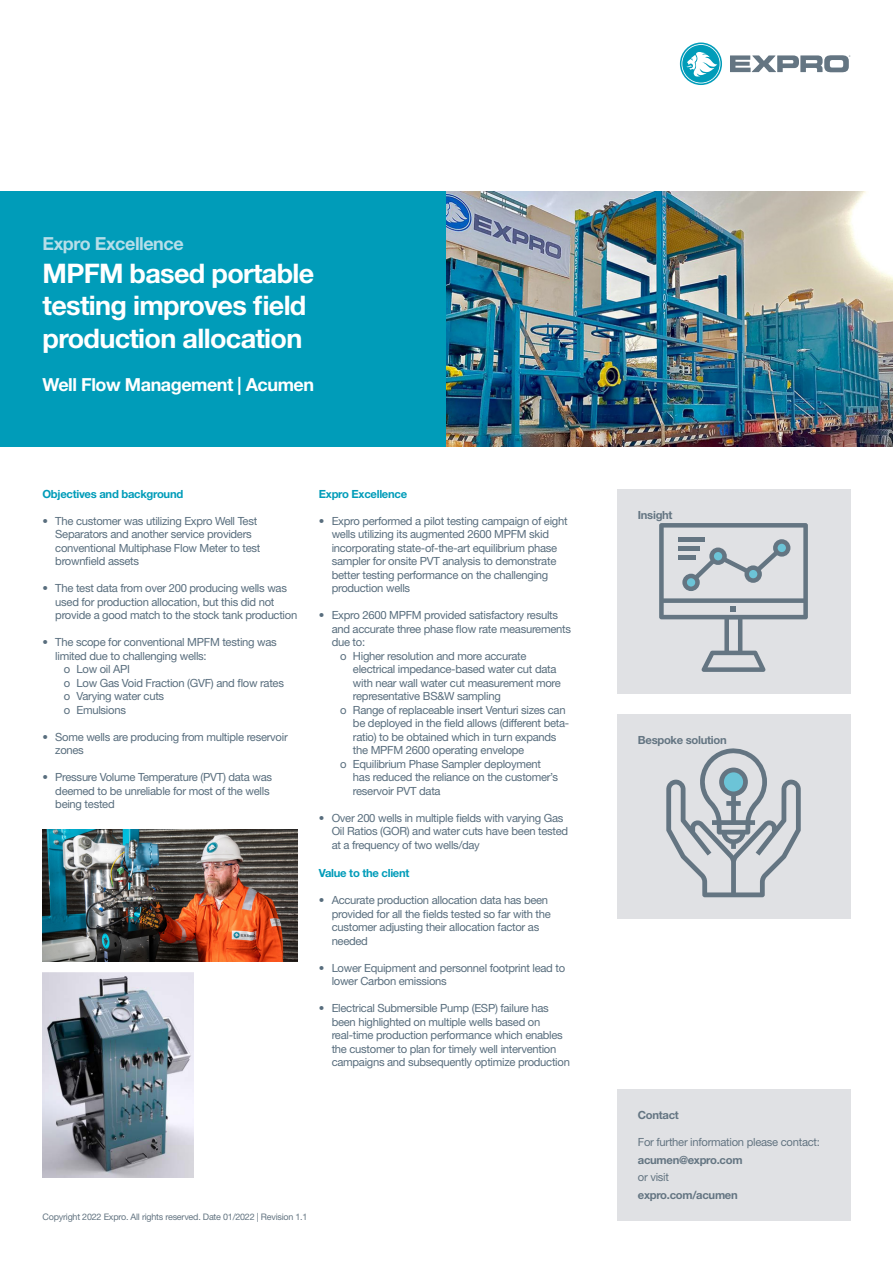
<style>
.page{position:relative;width:893px;height:1263px;background:#fff}
.page>*{position:absolute;margin:0;border:0;box-sizing:border-box;transform-origin:0 0}
.t1{font:700 27px/32.4px "Helvetica Neue";letter-spacing:-.025em;color:#fff}
.t2{font:700 18px "Helvetica Neue";letter-spacing:-.025em;color:#fff}
.t3{font:700 18px "Helvetica Neue";letter-spacing:-.025em;color:#b6dee9}
.t4{font:11.25px/13.5px "Helvetica Neue";letter-spacing:-.025em;color:#596e7e}
.t5{font:700 11.25px "Helvetica Neue";letter-spacing:-.025em;color:#647582}
.t6{font:700 11.25px "Helvetica Neue";letter-spacing:-.025em;color:#009cb9}
.t7{font:11.25px "Helvetica Neue";letter-spacing:-.025em;color:#647582}
.t8{font:9px "Helvetica Neue";letter-spacing:-.025em;color:#647582}
</style>
<div class="page">
<div style="left:0;top:191px;width:446px;height:255px;background:#009cb9"></div>
<img style="left:446px;top:191px;width:447px;height:255px">
<img style="left:43px;top:830px;width:255px;height:131px">
<img style="left:43px;top:972px;width:151px;height:206px">
<svg style="left:680px;top:43px;width:42px;height:42px"></svg>
<svg style="left:730px;top:55px;width:120px;height:17px"></svg>
<div style="left:617px;top:1089px;width:233px;height:131px;background:#e0e1e4"></div>
<div style="left:617px;top:489px;width:233px;height:204px;background:#e0e1e4"></div>
<div style="left:617px;top:714px;width:233px;height:204px;background:#e0e1e4"></div>
<svg style="left:659px;top:523px;width:149px;height:149px"></svg>
<svg style="left:666px;top:748px;width:135px;height:149px"></svg>
<p class="t3" style="left:43px;top:233px;width:143px">Expro Excellence</p>
<p class="t1" style="left:43px;top:256px;width:273px">MPFM based portable testing improves field production allocation</p>
<p class="t2" style="left:43px;top:373px;width:273px">Well Flow Management | Acumen</p>
<p class="t6" style="left:43px;top:487px;width:142px">Objectives and background</p>
<p class="t4" style="left:55px;top:514px;width:207px;text-indent:-13px">• The customer was utilizing Expro Well Test Separators and another service providers conventional Multiphase Flow Meter to test brownfield assets</p>
<p class="t4" style="left:55px;top:581px;width:244px;text-indent:-13px">• The test data from over 200 producing wells was used for production allocation, but this did not provide a good match to the stock tank production</p>
<p class="t4" style="left:55px;top:635px;width:223px;text-indent:-13px">• The scope for conventional MPFM testing was limited due to challenging wells:</p>
<p class="t4" style="left:64px;top:662px;width:68px">o Low oil API</p>
<p class="t4" style="left:64px;top:676px;width:222px">o Low Gas Void Fraction (GVF) and flow rates</p>
<p class="t4" style="left:64px;top:689px;width:102px">o Varying water cuts</p>
<p class="t4" style="left:64px;top:703px;width:64px">o Emulsions</p>
<p class="t4" style="left:55px;top:730px;width:234px;text-indent:-13px">• Some wells are producing from multiple reservoir zones</p>
<p class="t4" style="left:55px;top:770px;width:218px;text-indent:-13px">• Pressure Volume Temperature (PVT) data was deemed to be unreliable for most of the wells being tested</p>
<p class="t6" style="left:319px;top:487px;width:90px">Expro Excellence</p>
<p class="t4" style="left:332px;top:514px;width:237px;text-indent:-13px">• Expro performed a pilot testing campaign of eight wells utilizing its augmented 2600 MPFM skid incorporating state-of-the-art equilibrium phase sampler for onsite PVT analysis to demonstrate better testing performance on the challenging production wells</p>
<p class="t4" style="left:332px;top:608px;width:241px;text-indent:-13px">• Expro 2600 MPFM provided satisfactory results and accurate three phase flow rate measurements due to:</p>
<p class="t4" style="left:353px;top:649px;width:209px;text-indent:-13px">o Higher resolution and more accurate electrical impedance-based water cut data with near wall water cut measurement more representative BS&amp;W sampling</p>
<p class="t4" style="left:353px;top:703px;width:218px;text-indent:-13px">o Range of replaceable insert Venturi sizes can be deployed in the field allows (different beta&shy;ratio) to be obtained which in turn expands the MPFM 2600 operating envelope</p>
<p class="t4" style="left:353px;top:757px;width:206px;text-indent:-13px">o Equilibrium Phase Sampler deployment has reduced the reliance on the customer’s reservoir PVT data</p>
<p class="t4" style="left:332px;top:811px;width:238px;text-indent:-13px">• Over 200 wells in multiple fields with varying Gas<br>Oil Ratios (GOR) and water cuts have been tested at a frequency of two wells/day</p>
<p class="t6" style="left:319px;top:866px;width:92px">Value to the client</p>
<p class="t4" style="left:332px;top:893px;width:221px;text-indent:-13px">• Accurate production allocation data has been provided for all the fields tested so far with the customer adjusting their allocation factor as needed</p>
<p class="t4" style="left:332px;top:961px;width:235px;text-indent:-13px">• Lower Equipment and personnel footprint lead to lower Carbon emissions</p>
<p class="t4" style="left:332px;top:1001px;width:240px;text-indent:-13px">• Electrical Submersible Pump (ESP) failure has been highlighted on multiple wells based on real-time production performance which enables the customer to plan for timely well intervention campaigns and subsequently optimize production</p>
<p class="t8" style="left:43px;top:1212px;width:267px">Copyright 2022 Expro. All rights reserved. Date 01/2022 | Revision 1.1</p>
<p class="t5" style="left:638px;top:508px;width:36px">Insight</p>
<p class="t5" style="left:638px;top:733px;width:90px">Bespoke solution</p>
<p class="t5" style="left:638px;top:1108px;width:43px">Contact</p>
<p class="t7" style="left:638px;top:1135px;width:184px">For further information please contact:</p>
<p class="t5" style="left:638px;top:1153px;width:106px">acumen@expro.com</p>
<p class="t7" style="left:638px;top:1171px;width:33px">or visit</p>
<p class="t5" style="left:638px;top:1188px;width:101px">expro.com/acumen</p>
</div>
